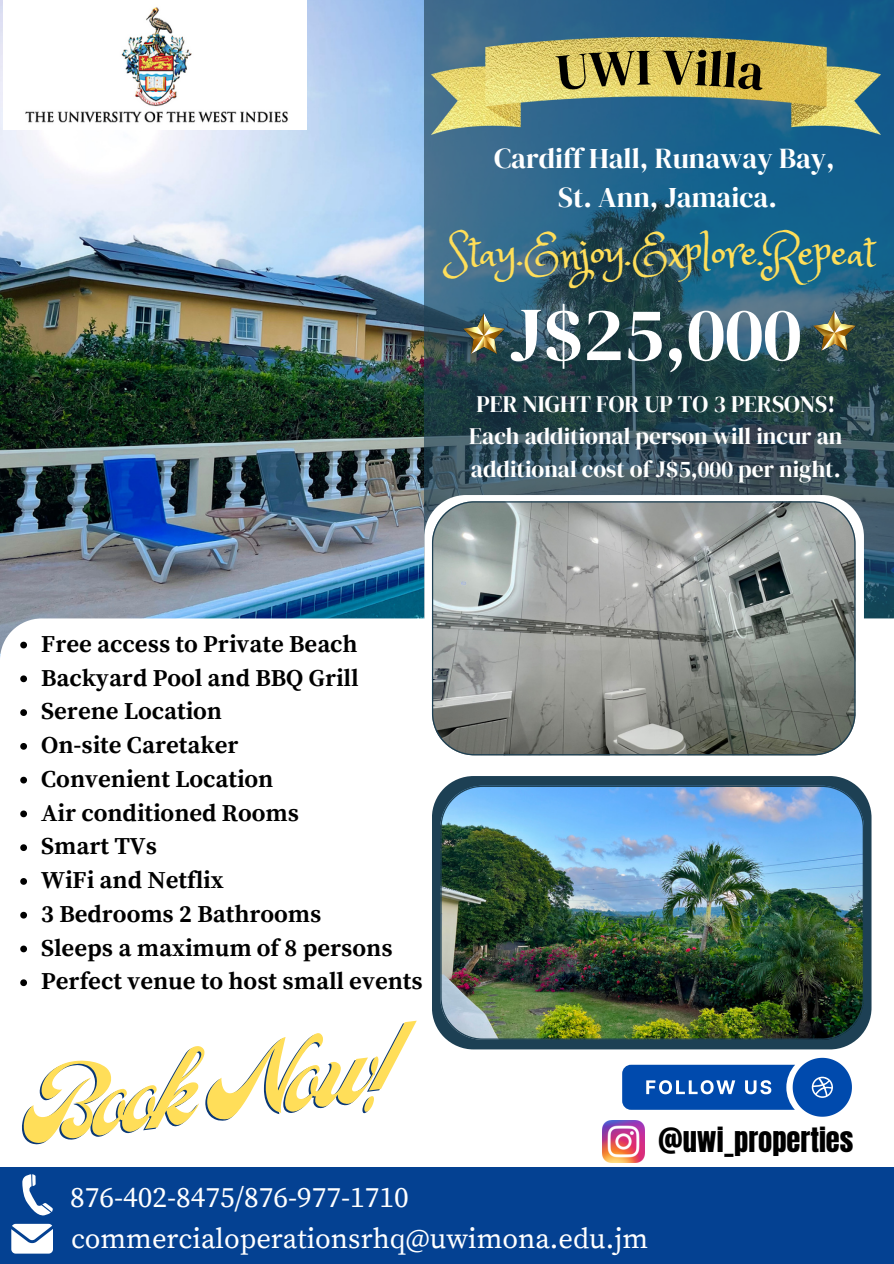
<style>
.page{position:relative;width:894px;height:1264px;background:#fff}
.page>*{position:absolute;margin:0;border:0;box-sizing:border-box;transform-origin:0 0}
.t1{font:82.65px "Carlsonscript";color:#0a3876}
.t2{font:76.05px "DM Serif Display";color:#fff}
.t3{font:45px "Princess Sofia";color:#ffde59}
.t4{font:29.25px "Source Serif Pro";color:#fff}
.t5{font:28.65px "DM Serif Display";color:#fff}
.t6{font:28.5px "Source Serif Pro";color:#fff}
.t7{font:28.5px "Anton";color:#000}
.t8{font:700 24.3px "Source Serif Pro";color:#000}
.t9{font:23.4px/32.7px "DM Serif Display";color:#fff}
</style>
<div class="page">
<img style="left:0;top:0;width:424px;height:618px">
<svg style="left:424px;top:0;width:469px;height:618px;background:#29576e"></svg>
<svg style="left:424px;top:495px;width:439px;height:261px"></svg>
<svg style="left:432px;top:501px;width:423px;height:254px;background:#919592"></svg>
<svg style="left:432px;top:776px;width:439px;height:273px;background:#355466"></svg>
<img style="left:440px;top:785px;width:423px;height:254px">
<div style="left:0;top:1166px;width:893px;height:97px;background:#044192"></div>
<img style="left:463px;top:314px;width:42px;height:39px">
<img style="left:813px;top:311px;width:41px;height:39px">
<img style="left:432px;top:38px;width:447px;height:97px">
<svg style="left:22px;top:1174px;width:31px;height:42px"></svg>
<img style="left:3px;top:0;width:303px;height:129px">
<svg style="left:11px;top:1223px;width:42px;height:29px"></svg>
<svg style="left:622px;top:1057px;width:229px;height:59px"></svg>
<img style="left:602px;top:1120px;width:42px;height:42px">
<svg style="left:20px;top:641px;width:7px;height:7px"></svg>
<svg style="left:20px;top:675px;width:7px;height:7px"></svg>
<svg style="left:20px;top:709px;width:7px;height:7px"></svg>
<svg style="left:20px;top:743px;width:7px;height:6px"></svg>
<svg style="left:20px;top:776px;width:7px;height:7px"></svg>
<svg style="left:20px;top:810px;width:7px;height:7px"></svg>
<svg style="left:20px;top:844px;width:7px;height:7px"></svg>
<svg style="left:20px;top:878px;width:7px;height:6px"></svg>
<svg style="left:20px;top:911px;width:7px;height:7px"></svg>
<svg style="left:20px;top:945px;width:7px;height:7px"></svg>
<svg style="left:20px;top:979px;width:7px;height:7px"></svg>
<svg style="left:555px;top:50px;width:95px;height:41px;background:#e2d06a"></svg>
<svg style="left:661px;top:49px;width:103px;height:42px;background:#dbc155"></svg>
<p class="t5" style="left:494px;top:138px;width:342px">Cardiff Hall, Runaway Bay,</p>
<p class="t5" style="left:558px;top:178px;width:220px">St. Ann, Jamaica.</p>
<p class="t3" style="left:446px;top:223px;width:430px">Stay.Enjoy.Explore.Repeat</p>
<p class="t2" style="left:510px;top:281px;width:293px">J$25,000</p>
<p class="t9" style="left:476px;top:387px;width:360px">PER NIGHT FOR UP TO 3 PERSONS!</p>
<p class="t9" style="left:469px;top:420px;width:374px">Each additional person will incur an additional cost of J$5,000 per night.</p>
<p class="t8" style="left:41px;top:629px;width:318px">Free access to Private Beach</p>
<p class="t8" style="left:41px;top:663px;width:319px">Backyard Pool and BBQ Grill</p>
<p class="t8" style="left:41px;top:697px;width:182px">Serene Location</p>
<p class="t8" style="left:41px;top:730px;width:199px">On-site Caretaker</p>
<p class="t8" style="left:41px;top:764px;width:234px">Convenient Location</p>
<p class="t8" style="left:41px;top:798px;width:259px">Air conditioned Rooms</p>
<p class="t8" style="left:41px;top:832px;width:117px">Smart TVs</p>
<p class="t8" style="left:41px;top:865px;width:184px">WiFi and Netflix</p>
<p class="t8" style="left:41px;top:899px;width:281px">3 Bedrooms 2 Bathrooms</p>
<p class="t8" style="left:41px;top:933px;width:353px">Sleeps a maximum of 8 persons</p>
<p class="t8" style="left:41px;top:967px;width:383px">Perfect venue to host small events</p>
<p class="t1" style="left:16px;top:1067px;width:374px;rotate:-7deg">Book Now!</p>
<p class="t7" style="left:658px;top:1119px;width:197px">@UWI_PROPERTIES</p>
<p class="t4" style="left:70px;top:1180px;width:340px">876-402-8475/876-977-1710</p>
<p class="t6" style="left:71px;top:1221px;width:578px">commercialoperationsrhq@uwimona.edu.jm</p>
</div>
